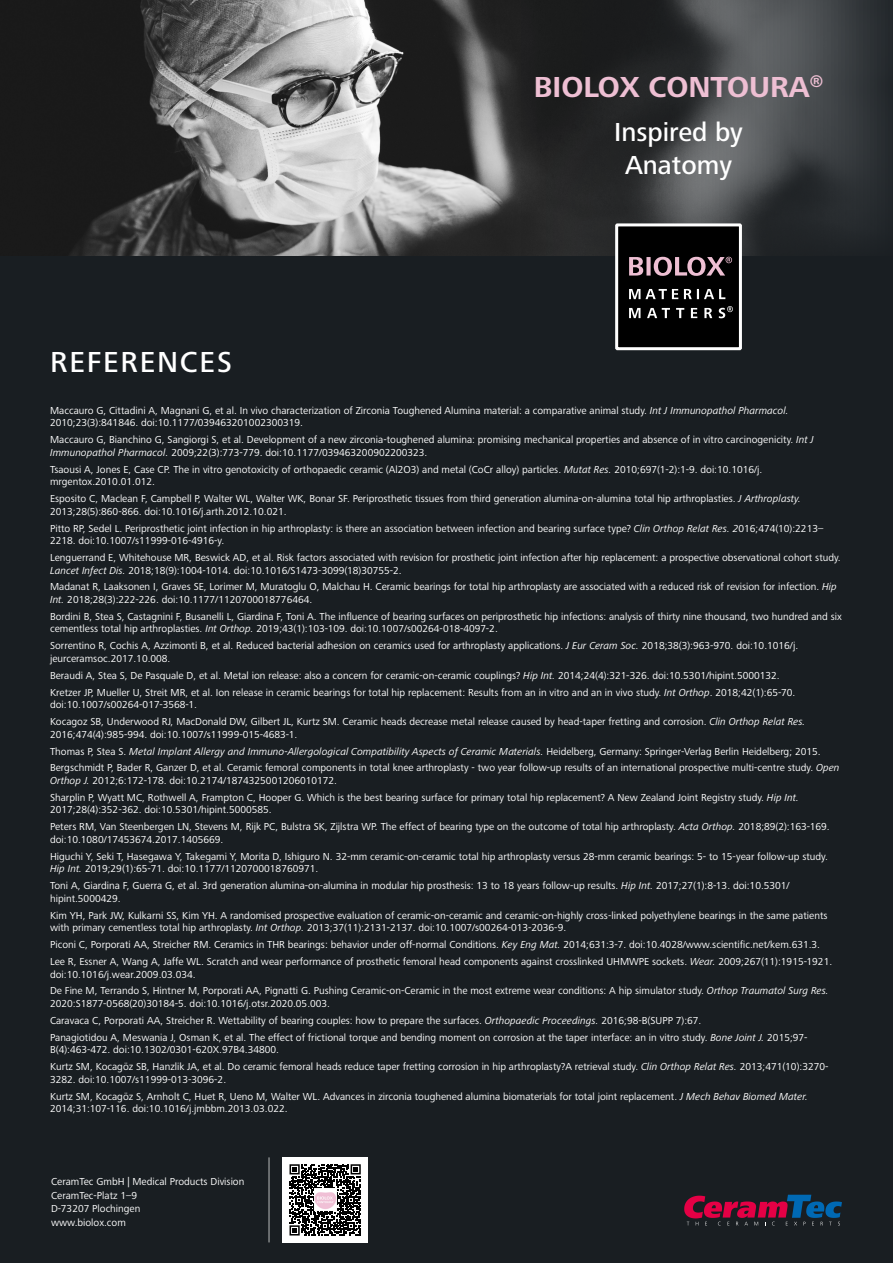
<style>
.page{position:relative;width:893px;height:1263px;background:#191e22}
.page>*{position:absolute;margin:0;border:0;box-sizing:border-box;transform-origin:0 0}
.t1{font:700 30px "Frutiger Next LTW1 G";color:#eebfd3}
.t2{font:500 30px "Frutiger Next LTW1 G";letter-spacing:.06em;color:#fff}
.t3{font:500 27px/33.5px "Frutiger Next LTW1 G";color:#fff;text-align:center}
.t4{font:10.5px/16.8px "Frutiger Next LTW1 G";color:#fff}
.s1{font-style:italic}
</style>
<div class="page">
<svg style="left:684px;top:1195px;width:158px;height:30px"></svg>
<img style="left:71px;top:0;width:821px;height:255px">
<div style="left:617px;top:225px;width:123px;height:124px;background:#000"></div>
<svg style="left:629px;top:306px;width:104px;height:12px"></svg>
<svg style="left:629px;top:289px;width:96px;height:10px"></svg>
<svg style="left:629px;top:257px;width:103px;height:19px"></svg>
<div style="left:615px;top:223px;width:127px;height:127px;border:3px solid #fff"></div>
<hr style="left:269px;top:1157px;width:1px;height:85px;background:#fff">
<div style="left:283px;top:1157px;width:85px;height:85px;background:#fff"></div>
<svg style="left:289px;top:1164px;width:72px;height:71px"></svg>
<img style="left:314px;top:1189px;width:22px;height:22px">
<h1 class="t1" style="left:534px;top:70px;width:291px">BIOLOX CONTOURA<sup>®</sup></h1>
<h1 class="t2" style="left:50px;top:345px;width:184px">REFERENCES</h1>
<h2 class="t3" style="left:614px;top:116px;width:130px">Inspired by<br>Anatomy</h2>
<p class="t4" style="left:50px;top:404px;width:740px;line-height:12.6px">Maccauro G, Cittadini A, Magnani G, et al. In vivo characterization of Zirconia Toughened Alumina material: a comparative animal study. <span class="s1">Int J Immunopathol Pharmacol.<br></span>2010;23(3):841846. doi:10.1177/039463201002300319.</p>
<p class="t4" style="left:50px;top:434px;width:765px;line-height:12.6px">Maccauro G, Bianchino G, Sangiorgi S, et al. Development of a new zirconia-toughened alumina: promising mechanical properties and absence of in vitro carcinogenicity. <span class="s1">Int J<br>Immunopathol Pharmacol.</span> 2009;22(3):773-779. doi:10.1177/039463200902200323.</p>
<p class="t4" style="left:50px;top:463px;width:714px;line-height:12.6px">Tsaousi A, Jones E, Case CP. The in vitro genotoxicity of orthopaedic ceramic (Al2O3) and metal (CoCr alloy) particles. <span class="s1">Mutat Res.</span> 2010;697(1-2):1-9. doi:10.1016/j. mrgentox.2010.01.012.</p>
<p class="t4" style="left:50px;top:493px;width:752px;line-height:12.6px">Esposito C, Maclean F, Campbell P, Walter WL, Walter WK, Bonar SF. Periprosthetic tissues from third generation alumina-on-alumina total hip arthroplasties. <span class="s1">J Arthroplasty.<br></span>2013;28(5):860-866. doi:10.1016/j.arth.2012.10.021.</p>
<p class="t4" style="left:50px;top:522px;width:775px;line-height:12.6px">Pitto RP, Sedel L. Periprosthetic joint infection in hip arthroplasty: is there an association between infection and bearing surface type? <span class="s1">Clin Orthop Relat Res. 2</span>016;474(10):2213–<br>2218. doi:10.1007/s11999-016-4916-y.</p>
<p class="t4" style="left:50px;top:551px;width:792px;line-height:12.6px">Lenguerrand E, Whitehouse MR, Beswick AD, et al. Risk factors associated with revision for prosthetic joint infection after hip replacement: a prospective observational cohort study.<br><span class="s1">Lancet Infect Dis.</span> 2018;18(9):1004-1014. doi:10.1016/S1473-3099(18)30755-2.</p>
<p class="t4" style="left:50px;top:581px;width:788px;line-height:12.6px">Madanat R, Laaksonen I, Graves SE, Lorimer M, Muratoglu O, Malchau H. Ceramic bearings for total hip arthroplasty are associated with a reduced risk of revision for infection. <span class="s1">Hip<br>Int.</span> 2018;28(3):222-226. doi:10.1177/1120700018776464.</p>
<p class="t4" style="left:50px;top:610px;width:793px;line-height:12.6px">Bordini B, Stea S, Castagnini F, Busanelli L, Giardina F, Toni A. The influence of bearing surfaces on periprosthetic hip infections: analysis of thirty nine thousand, two hundred and six cementless total hip arthroplasties. <span class="s1">Int Orthop.</span> 2019;43(1):103-109. doi:10.1007/s00264-018-4097-2.</p>
<p class="t4" style="left:50px;top:640px;width:750px;line-height:12.6px">Sorrentino R, Cochis A, Azzimonti B, et al. Reduced bacterial adhesion on ceramics used for arthroplasty applications. <span class="s1">J Eur Ceram Soc.</span> 2018;38(3):963-970. doi:10.1016/j. jeurceramsoc.2017.10.008.</p>
<p class="t4" style="left:50px;top:667px;width:747px">Beraudi A, Stea S, De Pasquale D, et al. Metal ion release: also a concern for ceramic-on-ceramic couplings? <span class="s1">Hip Int.</span> 2014;24(4):321-326. doi:10.5301/hipint.5000132.<br>Kretzer JP, Mueller U, Streit MR, et al. Ion release in ceramic bearings for total hip replacement: Results from an in vitro and an in vivo study. <span class="s1">Int Orthop</span>. 2018;42(1):65-70.</p>
<p class="t4" style="left:50px;top:697px;width:757px">doi:10.1007/s00264-017-3568-1.<br>Kocagoz SB, Underwood RJ, MacDonald DW, Gilbert JL, Kurtz SM. Ceramic heads decrease metal release caused by head-taper fretting and corrosion. <span class="s1">Clin Orthop Relat Res.</span></p>
<p class="t4" style="left:50px;top:726px;width:791px">2016;474(4):985-994. doi:10.1007/s11999-015-4683-1.<br>Thomas P, Stea S. <span class="s1">Metal Implant Allergy and Immuno-Allergological Compatibility Aspects of Ceramic Materials.</span> Heidelberg, Germany: Springer-Verlag Berlin Heidelberg; 2015.<br>Bergschmidt P, Bader R, Ganzer D, et al. Ceramic femoral components in total knee arthroplasty - two year follow-up results of an international prospective multi-centre study. <span class="s1">Open</span></p>
<p class="t4" style="left:50px;top:772px;width:750px"><span class="s1">Orthop J.</span> 2012;6:172-178. doi:10.2174/1874325001206010172.<br>Sharplin P, Wyatt MC, Rothwell A, Frampton C, Hooper G. Which is the best bearing surface for primary total hip replacement? A New Zealand Joint Registry study. <span class="s1">Hip Int.</span></p>
<p class="t4" style="left:50px;top:802px;width:781px">2017;28(4):352-362. doi:10.5301/hipint.5000585.<br>Peters RM, Van Steenbergen LN, Stevens M, Rijk PC, Bulstra SK, Zijlstra WP. The effect of bearing type on the outcome of total hip arthroplasty. <span class="s1">Acta Orthop.</span> 2018;89(2):163-169.</p>
<p class="t4" style="left:50px;top:831px;width:779px">doi:10.1080/17453674.2017.1405669.<br>Higuchi Y, Seki T, Hasegawa Y, Takegami Y, Morita D, Ishiguro N. 32-mm ceramic-on-ceramic total hip arthroplasty versus 28-mm ceramic bearings: 5- to 15-year follow-up study.</p>
<p class="t4" style="left:50px;top:861px;width:741px"><span class="s1">Hip Int.</span> 2019;29(1):65-71. doi:10.1177/1120700018760971.<br>Toni A, Giardina F, Guerra G, et al. 3rd generation alumina-on-alumina in modular hip prosthesis: 13 to 18 years follow-up results. <span class="s1">Hip Int.</span> 2017;27(1):8-13. doi:10.5301/</p>
<p class="t4" style="left:50px;top:890px;width:779px">hipint.5000429.<br>Kim YH, Park JW, Kulkarni SS, Kim YH. A randomised prospective evaluation of ceramic-on-ceramic and ceramic-on-highly cross-linked polyethylene bearings in the same patients</p>
<p class="t4" style="left:50px;top:920px;width:784px">with primary cementless total hip arthroplasty. <span class="s1">Int Orthop.</span> 2013;37(11):2131-2137. doi:10.1007/s00264-013-2036-9.<br>Piconi C, Porporati AA, Streicher RM. Ceramics in THR bearings: behavior under off-normal Conditions. <span class="s1">Key Eng Mat.</span> 2014;631:3-7. doi:10.4028/www.scientific.net/kem.631.3.<br>Lee R, Essner A, Wang A, Jaffe WL. Scratch and wear performance of prosthetic femoral head components against crosslinked UHMWPE sockets. <span class="s1">Wear.</span> 2009;267(11):1915-1921.</p>
<p class="t4" style="left:50px;top:966px;width:780px">doi:10.1016/j.wear.2009.03.034.<br>De Fine M, Terrando S, Hintner M, Porporati AA, Pignatti G. Pushing Ceramic-on-Ceramic in the most extreme wear conditions: A hip simulator study. <span class="s1">Orthop Traumatol Surg Res.</span></p>
<p class="t4" style="left:50px;top:995px;width:759px">2020:S1877-0568(20)30184-5. doi:10.1016/j.otsr.2020.05.003.<br>Caravaca C, Porporati AA, Streicher R. Wettability of bearing couples: how to prepare the surfaces. <span class="s1">Orthopaedic Proceedings.</span> 2016;98-B(SUPP 7):67.<br>Panagiotidou A, Meswania J, Osman K, et al. The effect of frictional torque and bending moment on corrosion at the taper interface: an in vitro study. <span class="s1">Bone Joint J.</span> 2015;97-</p>
<p class="t4" style="left:50px;top:1042px;width:780px">B(4):463-472. doi:10.1302/0301-620X.97B4.34800.<br>Kurtz SM, Kocagöz SB, Hanzlik JA, et al. Do ceramic femoral heads reduce taper fretting corrosion in hip arthroplasty?A retrieval study. <span class="s1">Clin Orthop Relat Res.</span> 2013;471(10):3270-</p>
<p class="t4" style="left:50px;top:1071px;width:759px">3282. doi:10.1007/s11999-013-3096-2.<br>Kurtz SM, Kocagöz S, Arnholt C, Huet R, Ueno M, Walter WL. Advances in zirconia toughened alumina biomaterials for total joint replacement. <span class="s1">J Mech Behav Biomed Mater.</span></p>
<p class="t4" style="left:50px;top:1101px;width:239px">2014;31:107-116. doi:10.1016/j.jmbbm.2013.03.022.</p>
<p class="t4" style="left:51px;top:1175px;width:195px;line-height:13.5px">CeramTec GmbH | Medical Products Division<br>CeramTec-Platz 1–9<br>D-73207 Plochingen<br>www.biolox.com</p>
</div>
